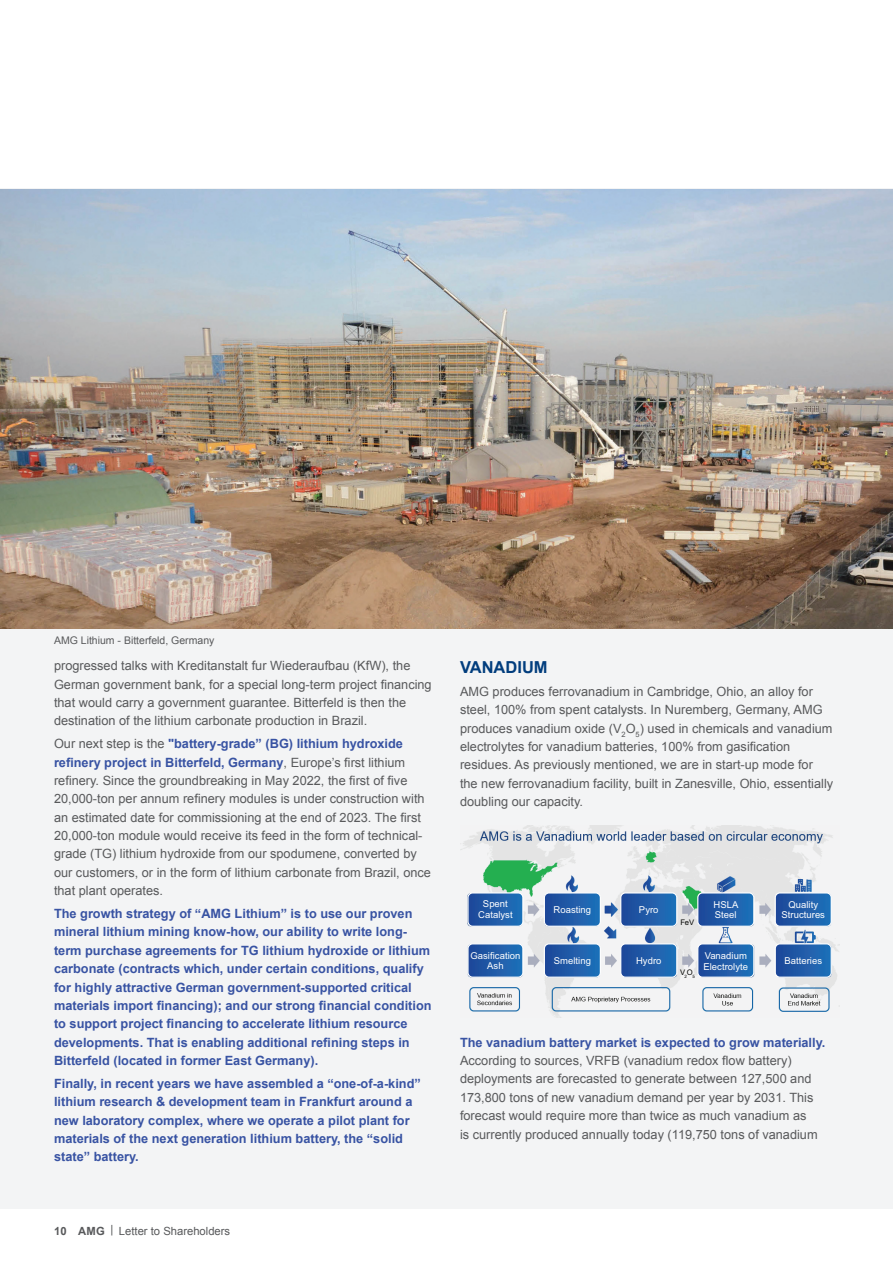
<style>
.page{position:relative;width:893px;height:1264px;background:#fff}
.page>*{position:absolute;margin:0;border:0;box-sizing:border-box;transform-origin:0 0}
.Heading-2{font:700 16.5px "Arial";color:#013d7d}
.Body-text{font:12.75px/18.3px "Arial";color:#58595b}
.Body-text-2{font:700 12.75px/18.3px "Arial";color:#3853a3}
.t1{font:11.25px "Arial";color:#58595b}
.Footnotes-33357099{font:10.5px "Arial";color:#58595b}
.t2{font:9.45px/10.6px "Arial";letter-spacing:.005em;color:#fff;text-align:center}
.t3{font:7.65px "Arial";color:#040503}
.s1{font-weight:700;color:#3853a3}
.s2{font-weight:700}
</style>
<div class="page">
<div style="left:0;top:189px;width:893px;height:1019px;background:#f3f4f5"></div>
<img style="left:0;top:189px;width:893px;height:440px">
<img style="left:460px;top:825px;width:379px;height:192px">
<svg style="left:467px;top:892px;width:56px;height:34px;background:#346bb0"></svg>
<svg style="left:544px;top:892px;width:57px;height:34px;background:#346bb1"></svg>
<svg style="left:620px;top:892px;width:57px;height:34px;background:#346bb0"></svg>
<svg style="left:697px;top:892px;width:57px;height:34px;background:#336aaf"></svg>
<svg style="left:775px;top:892px;width:57px;height:34px;background:#346bb1"></svg>
<svg style="left:467px;top:943px;width:56px;height:34px;background:#346bb1"></svg>
<svg style="left:544px;top:943px;width:57px;height:34px;background:#346bb1"></svg>
<svg style="left:620px;top:943px;width:57px;height:34px;background:#346bb0"></svg>
<svg style="left:697px;top:943px;width:57px;height:34px;background:#346bb0"></svg>
<svg style="left:775px;top:943px;width:57px;height:34px;background:#346bb0"></svg>
<p class="Footnotes-33357099" style="left:54px;top:633px;width:162px">AMG Lithium - Bitterfeld, Germany</p>
<p class="Body-text" style="left:54px;top:656px;width:379px">progressed talks with Kreditanstalt fur Wiederaufbau (KfW), the German government bank, for a special long-term project financing that would carry a government guarantee. Bitterfeld is then the destination of the lithium carbonate production in Brazil.</p>
<p class="Body-text" style="left:54px;top:734px;width:378px">Our next step is the <span class="s1">"battery-grade” (BG) lithium hydroxide refinery project in Bitterfeld, Germany</span>, Europe’s first lithium refinery. Since the groundbreaking in May 2022, the first of five 20,000-ton per annum refinery modules is under construction with an estimated date for commissioning at the end of 2023. The first 20,000-ton module would receive its feed in the form of technical&shy;grade (TG) lithium hydroxide from our spodumene, converted by our customers, or in the form of lithium carbonate from Brazil, once that plant operates.</p>
<p class="Body-text-2" style="left:54px;top:904px;width:379px">The growth strategy of “AMG Lithium” is to use our proven mineral lithium mining know-how, our ability to write long&shy;term purchase agreements for TG lithium hydroxide or lithium carbonate (contracts which, under certain conditions, qualify for highly attractive German government-supported critical materials import financing); and our strong financial condition to support project financing to accelerate lithium resource developments. That is enabling additional refining steps in Bitterfeld (located in former East Germany).</p>
<p class="Body-text-2" style="left:54px;top:1074px;width:368px">Finally, in recent years we have assembled a “one-of-a-kind” lithium research &amp; development team in Frankfurt around a new laboratory complex, where we operate a pilot plant for materials of the next generation lithium battery, the “solid state” battery.</p>
<p class="t1" style="left:54px;top:1223px;width:178px"><span class="s2">10 AMG</span> | Letter to Shareholders</p>
<p class="Heading-2" style="left:460px;top:656px;width:89px">VANADIUM</p>
<p class="Body-text" style="left:460px;top:682px;width:375px">AMG produces ferrovanadium in Cambridge, Ohio, an alloy for steel, 100% from spent catalysts. In Nuremberg, Germany, AMG produces vanadium oxide (V<sub>2</sub>O<sub>5</sub>) used in chemicals and vanadium electrolytes for vanadium batteries, 100% from gasification residues. As previously mentioned, we are in start-up mode for the new ferrovanadium facility, built in Zanesville, Ohio, essentially doubling our capacity.</p>
<p class="t2" style="left:478px;top:898px;width:36px">Spent<br>Catalyst</p>
<p class="t2" style="left:470px;top:950px;width:52px">Gasification<br>Ash</p>
<p class="t2" style="left:553px;top:904px;width:39px">Roasting</p>
<p class="t2" style="left:639px;top:904px;width:21px">Pyro</p>
<p class="t2" style="left:714px;top:899px;width:26px;text-align:left">HSLA<br>Steel</p>
<p class="t2" style="left:781px;top:899px;width:45px">Quality<br>Structures</p>
<p class="t3" style="left:680px;top:917px;width:15px">FeV</p>
<p class="t2" style="left:703px;top:950px;width:46px;text-align:left">Vanadium<br>Electrolyte</p>
<p class="t2" style="left:554px;top:955px;width:39px">Smelting</p>
<p class="t2" style="left:636px;top:955px;width:27px">Hydro</p>
<p class="t2" style="left:784px;top:955px;width:39px">Batteries</p>
<p class="t3" style="left:680px;top:967px;width:17px">V<sub>2</sub>O<sub>5</sub></p>
<p class="Body-text" style="left:460px;top:1033px;width:367px"><span class="s1">The vanadium battery market is expected to grow materially.<br></span>According to sources, VRFB (vanadium redox flow battery) deployments are forecasted to generate between 127,500 and 173,800 tons of new vanadium demand per year by 2031. This forecast would require more than twice as much vanadium as<br>is currently produced annually today (119,750 tons of vanadium</p>
</div>
